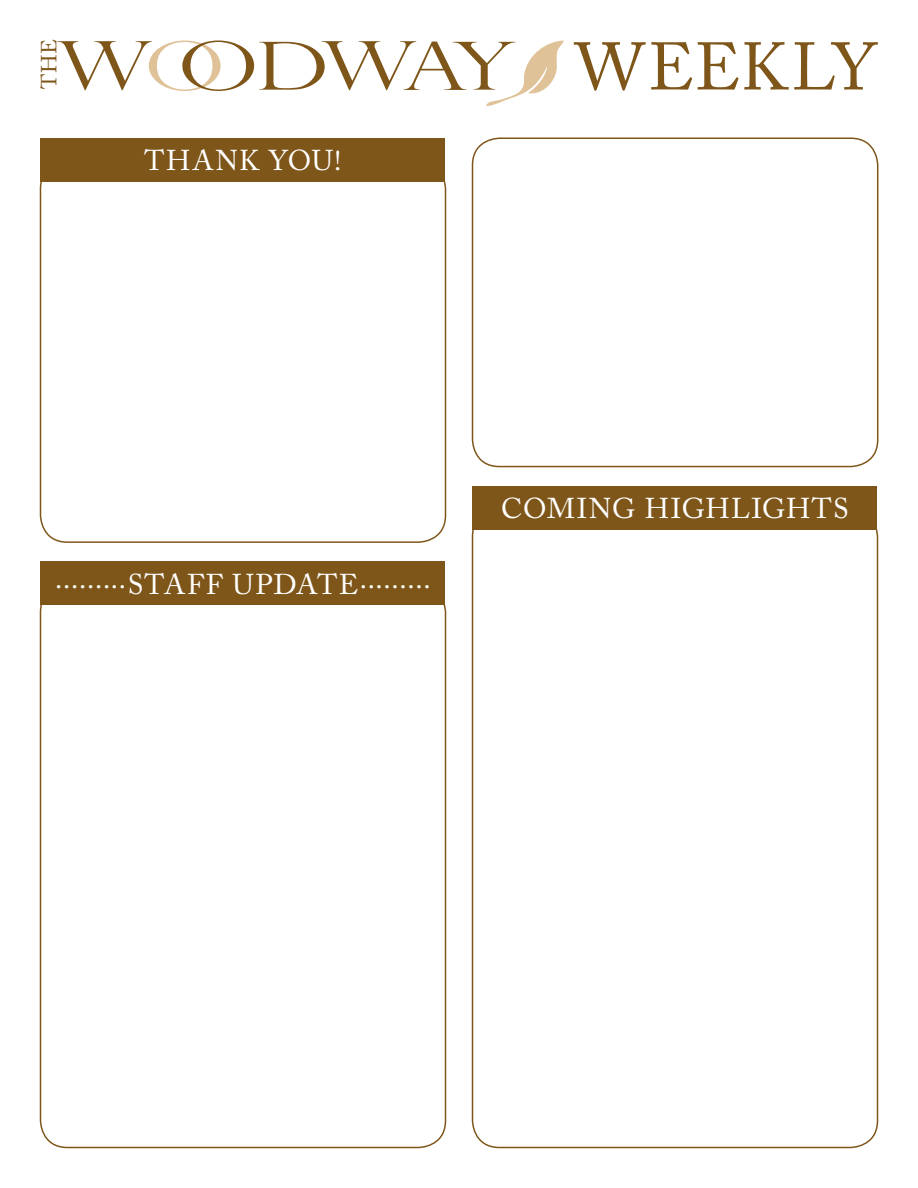
<style>
.page{position:relative;width:918px;height:1188px;background:#fff}
.page>*{position:absolute;margin:0;border:0;box-sizing:border-box;transform-origin:0 0}
.t1{font:66.6px "Adobe Caslon Pro";letter-spacing:.005em;color:#7f5619}
.t2{font:28.5px "Adobe Caslon Pro";letter-spacing:.045em;color:#fff}
.t3{font:21.75px "Adobe Caslon Pro";color:#7f5619}
</style>
<div class="page">
<div style="left:40px;top:161px;width:406px;height:382px;border:2px solid #7f5619;border-radius:27px"></div>
<div style="left:472px;top:137px;width:406px;height:330px;border:2px solid #7f5619;border-radius:27px"></div>
<svg style="left:57px;top:40px;width:507px;height:66px"></svg>
<div style="left:40px;top:138px;width:406px;height:43px;background:#7f5619"></div>
<div style="left:40px;top:562px;width:406px;height:43px;background:#7f5619"></div>
<div style="left:472px;top:486px;width:406px;height:43px;background:#7f5619"></div>
<p class="t3" style="left:36px;top:89px;width:51px;rotate:-90deg">THE</p>
<h1 class="t1" style="left:575px;top:27px;width:303px">WEEKLY</h1>
<p class="t2" style="left:145px;top:144px;width:198px">THANK YOU!</p>
<p class="t2" style="left:55px;top:561px;width:377px">.........STAFF UPDATE.........</p>
<p class="t2" style="left:501px;top:492px;width:349px">COMING HIGHLIGHTS</p>
</div>
